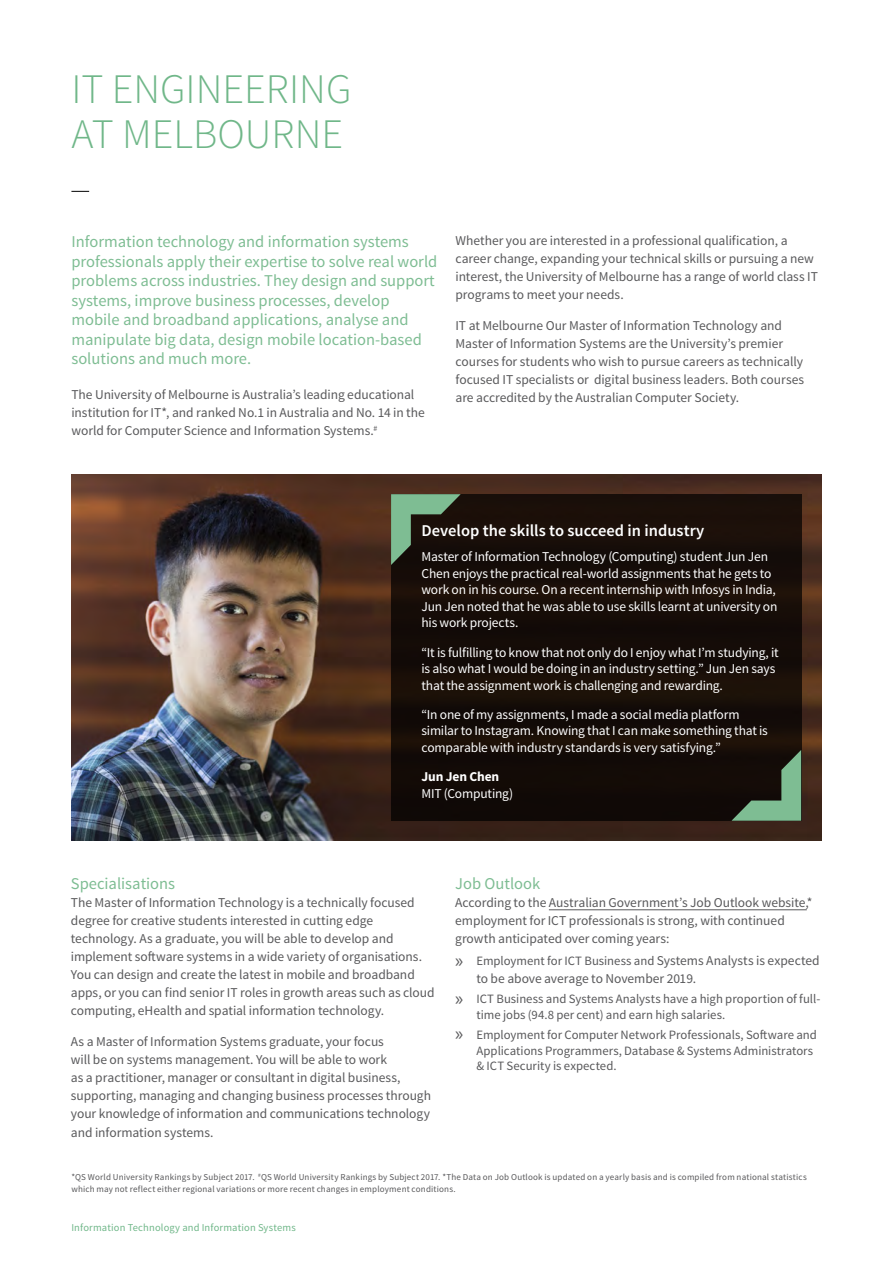
<style>
.page{position:relative;width:893px;height:1263px;background:#fff}
.page>*{position:absolute;margin:0;border:0;box-sizing:border-box;transform-origin:0 0}
.t1{font:300 42px/45px "Source Sans Pro";color:#70b789}
.t2{font:16.5px/19.5px "Source Sans Pro";color:#7ebd93}
.t3{font:600 16.5px "Source Sans Pro";color:#fff}
.t4{font:13.5px/18px "Source Sans Pro";letter-spacing:-.005em;color:#59595b}
.t5{font:13.5px/16.5px "Source Sans Pro";letter-spacing:-.015em;color:#fff}
.t6{font:700 13.5px "Source Sans Pro";letter-spacing:-.01em;color:#fff}
.t7{font:12.75px/15.8px "Source Sans Pro";color:#59595b}
.t8{font:10.5px "Source Sans Pro";letter-spacing:.015em;color:#70b789}
.t9{font:9px/12px "Source Sans Pro";letter-spacing:.02em;color:#59595b}
.s1{font-family:"Myriad Pro";font-size:19.5px}
.s2{font-size:13.5px}
</style>
<div class="page">
<svg style="left:71px;top:191px;width:18px;height:1px"></svg>
<img style="left:71px;top:474px;width:750px;height:366px">
<hr style="left:549px;top:909px;width:258px;height:1px;background:#59595b">
<div style="left:391px;top:494px;width:410px;height:327px;background:#150c08"></div>
<svg style="left:391px;top:494px;width:70px;height:71px"></svg>
<svg style="left:732px;top:750px;width:69px;height:71px"></svg>
<h1 class="t1" style="left:71px;top:67px;width:281px">IT ENGINEERING<br>AT MELBOURNE</h1>
<p class="t2" style="left:71px;top:232px;width:367px">Information technology and information systems professionals apply their expertise to solve real world problems across industries. They design and support systems, improve business processes, develop mobile and broadband applications, analyse and manipulate big data, design mobile location-based solutions and much more.</p>
<p class="t4" style="left:71px;top:386px;width:355px">The University of Melbourne is Australia’s leading educational institution for IT*, and ranked No.1 in Australia and No. 14 in the world for Computer Science and Information Systems.<sup>#</sup></p>
<p class="t4" style="left:455px;top:232px;width:364px">Whether you are interested in a professional qualification, a career change, expanding your technical skills or pursuing a new interest, the University of Melbourne has a range of world class IT programs to meet your needs.</p>
<p class="t4" style="left:455px;top:317px;width:350px">IT at Melbourne Our Master of Information Technology and Master of Information Systems are the University’s premier courses for students who wish to pursue careers as technically focused IT specialists or digital business leaders. Both courses are accredited by the Australian Computer Society.</p>
<p class="t3" style="left:421px;top:521px;width:284px">Develop the skills to succeed in industry</p>
<p class="t5" style="left:421px;top:549px;width:357px">Master of Information Technology (Computing) student Jun Jen Chen enjoys the practical real-world assignments that he gets to work on in his course. On a recent internship with Infosys in India, Jun Jen noted that he was able to use skills learnt at university on his work projects.</p>
<p class="t5" style="left:421px;top:644px;width:359px">“It is fulfilling to know that not only do I enjoy what I’m studying, it is also what I would be doing in an industry setting.” Jun Jen says that the assignment work is challenging and rewarding.</p>
<p class="t5" style="left:421px;top:706px;width:348px">“In one of my assignments, I made a social media platform similar to Instagram. Knowing that I can make something that is comparable with industry standards is very satisfying.”</p>
<p class="t6" style="left:421px;top:768px;width:79px">Jun Jen Chen</p>
<p class="t5" style="left:421px;top:785px;width:93px">MIT (Computing)</p>
<p class="t2" style="left:71px;top:874px;width:106px">Specialisations</p>
<p class="t4" style="left:71px;top:893px;width:365px">The Master of Information Technology is a technically focused degree for creative students interested in cutting edge technology. As a graduate, you will be able to develop and implement software systems in a wide variety of organisations.<br>You can design and create the latest in mobile and broadband apps, or you can find senior IT roles in growth areas such as cloud computing, eHealth and spatial information technology.</p>
<p class="t4" style="left:71px;top:1032px;width:362px">As a Master of Information Systems graduate, your focus<br>will be on systems management. You will be able to work<br>as a practitioner, manager or consultant in digital business, supporting, managing and changing business processes through your knowledge of information and communications technology</p>
<p class="t4" style="left:71px;top:1124px;width:144px">and information systems.</p>
<p class="t2" style="left:455px;top:874px;width:87px">Job Outlook</p>
<p class="t4" style="left:455px;top:893px;width:359px">According to the Australian Government’s Job Outlook website,* employment for ICT professionals is strong, with continued growth anticipated over coming years:</p>
<p class="t7" style="left:455px;top:953px;width:366px"><span class="s1">»</span> Employment for ICT Business and <span class="s2">Systems Analysts is expected</span></p>
<p class="t4" style="left:476px;top:970px;width:221px">to be above average to November 2019.</p>
<p class="t7" style="left:476px;top:991px;width:345px;text-indent:-21px"><span class="s1">»</span> ICT Business and Systems Analysts have a high proportion of full&shy;time jobs (94.8 per cent) and earn high salaries.</p>
<p class="t7" style="left:476px;top:1027px;width:342px;text-indent:-21px"><span class="s1">»</span> Employment for Computer Network Professionals, Software and<br>Applications Programmers, Database &amp; Systems Administrators &amp; ICT Security is expected.</p>
<p class="t9" style="left:71px;top:1171px;width:737px">*QS World University Rankings by Subject 2017. <sup>#</sup>QS World University Rankings by Subject 2017. *The Data on Job Outlook is updated on a yearly basis and is compiled from national statistics which may not reflect either regional variations or more recent changes in employment conditions.</p>
<p class="t8" style="left:71px;top:1221px;width:226px">Information Technology and Information Systems</p>
</div>
